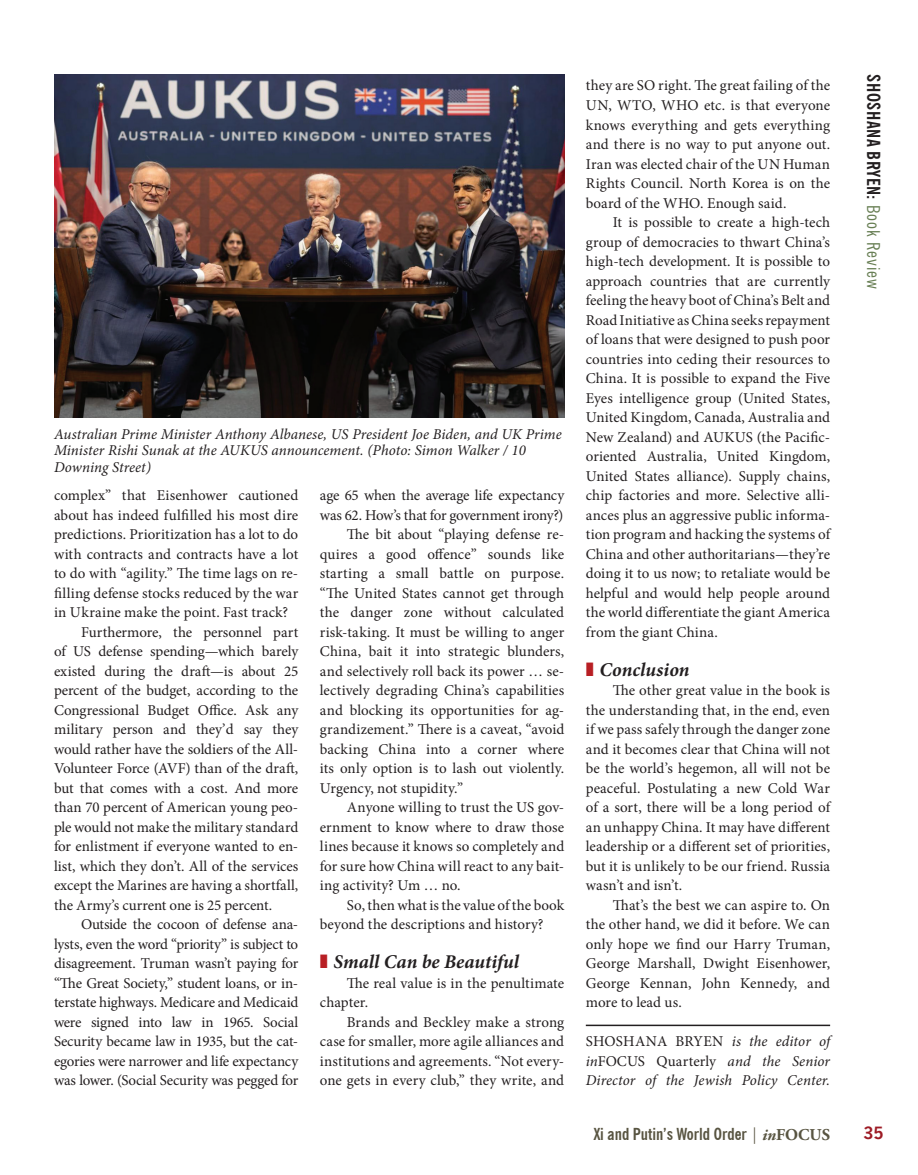
<style>
.page{position:relative;width:918px;height:1175px;background:#fff}
.page>*{position:absolute;margin:0;border:0;box-sizing:border-box;transform-origin:0 0}
.t1{font:italic 700 19.5px "Minion Pro";color:#231f20}
.t2{font:700 condensed 18px "News Gothic BT";letter-spacing:.03em;color:#231f20}
.t3{font:700 condensed 16.5px "News Gothic BT";color:#585441}
.t4{font:700 16.5px "News Gothic";color:#9d1b25}
.t5{font:15px/19.5px "Minion Pro";color:#231f20;text-align:justify}
.t6{font:italic 15px/19.5px "Minion Pro";color:#231f20;text-align:justify}
.t7{font:15px "Minion Pro";letter-spacing:-.02em;color:#231f20}
.t8{font:15px "Minion Pro";letter-spacing:-.025em;color:#231f20}
.s1{color:#b81f24}
.s2{font-style:normal}
.s3{font-weight:400;color:#677e53}
.s4{font-weight:400}
.s5{font-family:"Adobe Garamond Pro";font-style:italic;font-stretch:normal}
.s6{font-family:"Adobe Garamond Pro";font-stretch:normal}
</style>
<div class="page">
<hr style="left:586px;top:1024px;width:244px;height:2px;background:#231f20">
<img style="left:54px;top:74px;width:510px;height:344px">
<p class="t6" style="left:54px;top:426px;width:509px;line-height:16.5px;text-align:left">Australian Prime Minister Anthony Albanese, US President Joe Biden, and UK Prime<br>Minister Rishi Sunak at the AUKUS announcement. (Photo: Simon Walker / 10<br>Downing Street)</p>
<p class="t5" style="left:54px;top:485px;width:246px">complex” that Eisenhower cautioned</p>
<p class="t5" style="left:54px;top:505px;width:246px">about has indeed fulfilled his most dire</p>
<p class="t5" style="left:54px;top:524px;width:246px">predictions. Prioritization has a lot to do</p>
<p class="t5" style="left:54px;top:544px;width:246px">with contracts and contracts have a lot</p>
<p class="t5" style="left:54px;top:563px;width:246px">to do with “agility.” The time lags on re-</p>
<p class="t5" style="left:54px;top:583px;width:246px">filling defense stocks reduced by the war</p>
<p class="t5" style="left:54px;top:602px;width:236px">in Ukraine make the point. Fast track?</p>
<p class="t5" style="left:81px;top:622px;width:219px">Furthermore, the personnel part</p>
<p class="t5" style="left:54px;top:641px;width:246px">of US defense spending—which barely</p>
<p class="t5" style="left:54px;top:661px;width:246px">existed during the draft—is about 25</p>
<p class="t5" style="left:54px;top:680px;width:246px">percent of the budget, according to the</p>
<p class="t5" style="left:54px;top:700px;width:246px">Congressional Budget Office. Ask any</p>
<p class="t5" style="left:54px;top:719px;width:246px">military person and they’d say they</p>
<p class="t5" style="left:54px;top:739px;width:246px">would rather have the soldiers of the All-</p>
<p class="t5" style="left:54px;top:758px;width:246px">Volunteer Force (AVF) than of the draft,</p>
<p class="t5" style="left:54px;top:778px;width:246px">but that comes with a cost. And more</p>
<p class="t5" style="left:54px;top:797px;width:246px">than 70 percent of American young peo-</p>
<p class="t5" style="left:54px;top:817px;width:246px">ple would not make the military standard</p>
<p class="t5" style="left:54px;top:836px;width:246px">for enlistment if everyone wanted to en-</p>
<p class="t5" style="left:54px;top:856px;width:246px">list, which they don’t. All of the services</p>
<p class="t5" style="left:54px;top:875px;width:246px">except the Marines are having a shortfall,</p>
<p class="t5" style="left:54px;top:895px;width:220px">the Army’s current one is 25 percent.</p>
<p class="t5" style="left:81px;top:914px;width:219px">Outside the cocoon of defense ana-</p>
<p class="t7" style="left:54px;top:934px;width:246px">lysts, even the word “priority” is subject to</p>
<p class="t5" style="left:54px;top:953px;width:246px">disagreement. Truman wasn’t paying for</p>
<p class="t5" style="left:54px;top:973px;width:246px">“The Great Society,” student loans, or in-</p>
<p class="t5" style="left:54px;top:992px;width:246px">terstate highways. Medicare and Medicaid</p>
<p class="t5" style="left:54px;top:1012px;width:246px">were signed into law in 1965. Social</p>
<p class="t5" style="left:54px;top:1031px;width:246px">Security became law in 1935, but the cat-</p>
<p class="t5" style="left:54px;top:1051px;width:246px">egories were narrower and life expectancy</p>
<p class="t5" style="left:54px;top:1070px;width:246px">was lower. (Social Security was pegged for</p>
<p class="t5" style="left:320px;top:485px;width:246px">age 65 when the average life expectancy</p>
<p class="t8" style="left:320px;top:505px;width:245px">was 62. How’s that for government irony?)</p>
<p class="t5" style="left:347px;top:524px;width:219px">The bit about “playing defense re-</p>
<p class="t5" style="left:320px;top:544px;width:246px">quires a good offence” sounds like</p>
<p class="t5" style="left:320px;top:563px;width:246px">starting a small battle on purpose.</p>
<p class="t5" style="left:320px;top:583px;width:246px">“The United States cannot get through</p>
<p class="t5" style="left:320px;top:602px;width:246px">the danger zone without calculated</p>
<p class="t5" style="left:320px;top:622px;width:246px">risk-taking. It must be willing to anger</p>
<p class="t5" style="left:320px;top:641px;width:246px">China, bait it into strategic blunders,</p>
<p class="t5" style="left:320px;top:661px;width:246px">and selectively roll back its power … se-</p>
<p class="t5" style="left:320px;top:680px;width:246px">lectively degrading China’s capabilities</p>
<p class="t5" style="left:320px;top:700px;width:246px">and blocking its opportunities for ag-</p>
<p class="t5" style="left:320px;top:719px;width:246px">grandizement.” There is a caveat, “avoid</p>
<p class="t5" style="left:320px;top:739px;width:246px">backing China into a corner where</p>
<p class="t5" style="left:320px;top:758px;width:246px">its only option is to lash out violently.</p>
<p class="t5" style="left:320px;top:778px;width:145px">Urgency, not stupidity.”</p>
<p class="t5" style="left:347px;top:797px;width:219px">Anyone willing to trust the US gov-</p>
<p class="t5" style="left:320px;top:817px;width:246px">ernment to know where to draw those</p>
<p class="t5" style="left:320px;top:836px;width:246px">lines because it knows so completely and</p>
<p class="t5" style="left:320px;top:856px;width:246px">for sure how China will react to any bait-</p>
<p class="t5" style="left:320px;top:875px;width:142px">ing activity? Um … no.</p>
<p class="t5" style="left:347px;top:895px;width:219px">So, then what is the value of the book</p>
<p class="t5" style="left:320px;top:914px;width:225px">beyond the descriptions and history?</p>
<h1 class="t1" style="left:320px;top:948px;width:201px"><span class="s1">❚</span> Small Can be Beautiful</h1>
<p class="t5" style="left:320px;top:973px;width:246px;text-indent:27px">The real value is in the penultimate chapter.</p>
<p class="t5" style="left:320px;top:1012px;width:246px;text-indent:27px">Brands and Beckley make a strong case for smaller, more agile alliances and institutions and agreements. “Not every&shy;one gets in every club,” they write, and</p>
<p class="t5" style="left:586px;top:76px;width:246px">they are SO right. The great failing of the UN, WTO, WHO etc. is that everyone knows everything and gets everything and there is no way to put anyone out.<br>Iran was elected chair of the UN Human Rights Council. North Korea is on the board of the WHO. Enough said.</p>
<p class="t5" style="left:586px;top:212px;width:246px;text-indent:27px">It is possible to create a high-tech group of democracies to thwart China’s high-tech development. It is possible to approach countries that are currently feeling the heavy boot of China’s Belt and Road Initiative as China seeks repayment of loans that were designed to push poor countries into ceding their resources to China. It is possible to expand the Five Eyes intelligence group (United States, United Kingdom, Canada, Australia and New Zealand) and AUKUS (the Pacific&shy;oriented Australia, United Kingdom, United States alliance). Supply chains, chip factories and more. Selective alli&shy;ances plus an aggressive public informa&shy;tion program and hacking the systems of China and other authoritarians—they’re doing it to us now; to retaliate would be helpful and would help people around the world differentiate the giant America from the giant China.</p>
<h1 class="t1" style="left:586px;top:655px;width:105px"><span class="s1">❚</span> Conclusion</h1>
<p class="t5" style="left:586px;top:680px;width:246px;text-indent:27px">The other great value in the book is the understanding that, in the end, even if we pass safely through the danger zone and it becomes clear that China will not be the world’s hegemon, all will not be peaceful. Postulating a new Cold War of a sort, there will be a long period of an unhappy China. It may have different leadership or a different set of priorities, but it is unlikely to be our friend. Russia wasn’t and isn’t.</p>
<p class="t5" style="left:586px;top:895px;width:246px;text-indent:27px">That’s the best we can aspire to. On the other hand, we did it before. We can only hope we find our Harry Truman, George Marshall, Dwight Eisenhower, George Kennan, John Kennedy, and more to lead us.</p>
<p class="t6" style="left:586px;top:1031px;width:246px"><span class="s2">SHOSHANA BRYEN</span> is the editor of in<span class="s2">FOCUS Quarterly</span> and the Senior Director of the Jewish Policy Center.</p>
<p class="t2" style="left:885px;top:74px;width:216px;rotate:90deg">SHOSHANA BRYEN: <span class="s3">Book Review</span></p>
<p class="t3" style="left:594px;top:1123px;width:238px">Xi and Putin’s World Order <span class="s4">|</span> <span class="s5">in</span><span class="s6">FOCUS</span></p>
<p class="t4" style="left:863px;top:1123px;width:22px">35</p>
</div>
